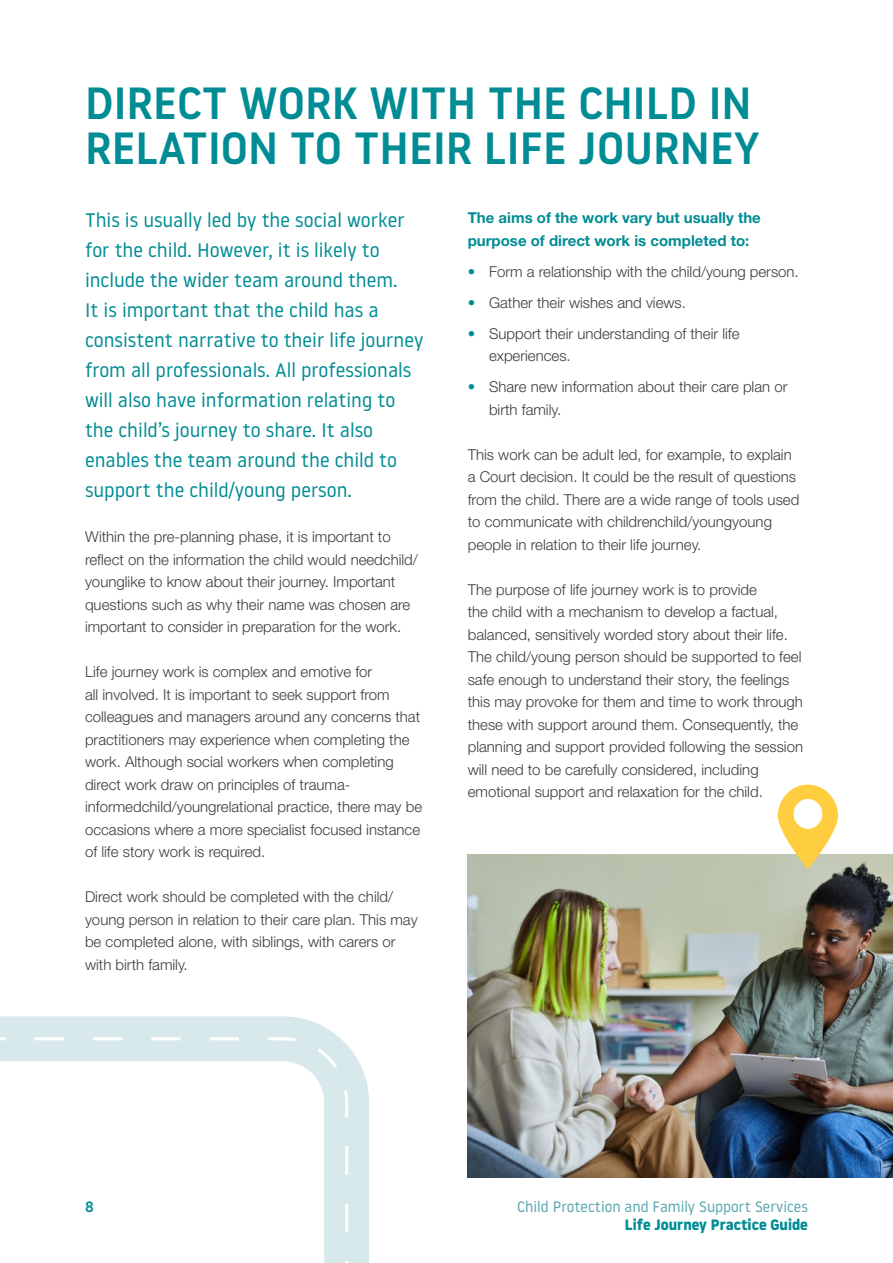
<style>
.page{position:relative;width:893px;height:1263px;background:#fff}
.page>*{position:absolute;margin:0;border:0;box-sizing:border-box;transform-origin:0 0}
.Section_Title{font:500 45px/45px "Noway";color:#008c94}
.Intro_Para_13_20{font:19.5px/30px "Noway";color:#008c94}
.Body_text_10_15{font:300 15px/22.5px "Helvetica Neue LT Std";color:#3c3c3b}
.Bullet_List{font:300 15px/22.5px "Helvetica Neue LT Std";color:#3c3c3b}
.Body_text_10_15-2{font:700 15px/22.5px "Helvetica Neue LT Std";color:#008c94}
.t1{font:15px "Noway";color:#57a7ae}
.t2{font:700 15px "Noway";color:#008c94}
.t3{font:500 15px "Noway";color:#008c94}
.s1{color:#008c94}
</style>
<div class="page">
<img style="left:468px;top:855px;width:425px;height:323px">
<svg style="left:0;top:1016px;width:369px;height:247px;background:#ddeced"></svg>
<svg style="left:0;top:1036px;width:350px;height:227px"></svg>
<svg style="left:778px;top:784px;width:60px;height:85px"></svg>
<h1 class="Section_Title" style="left:85px;top:80px;width:676px">DIRECT WORK WITH THE CHILD IN<br>RELATION TO THEIR LIFE JOURNEY</h1>
<p class="Intro_Para_13_20" style="left:85px;top:205px;width:340px">This is usually led by the social worker for the child. However, it is likely to include the wider team around them.<br>It is important that the child has a consistent narrative to their life journey from all professionals. All professionals will also have information relating to the child’s journey to share. It also enables the team around the child to support the child/young person.</p>
<p class="Body_text_10_15" style="left:85px;top:525px;width:334px">Within the pre-planning phase, it is important to reflect on the information the child would needchild/ younglike to know about their journey. Important questions such as why their name was chosen are important to consider in preparation for the work.</p>
<p class="Body_text_10_15" style="left:85px;top:660px;width:339px">Life journey work is complex and emotive for<br>all involved. It is important to seek support from colleagues and managers around any concerns that practitioners may experience when completing the work. Although social workers when completing direct work draw on principles of trauma&shy;informedchild/youngrelational practice, there may be occasions where a more specialist focused instance of life story work is required.</p>
<p class="Body_text_10_15" style="left:85px;top:885px;width:334px">Direct work should be completed with the child/ young person in relation to their care plan. This may be completed alone, with siblings, with carers or with birth family.</p>
<p class="Body_text_10_15-2" style="left:468px;top:206px;width:295px">The aims of the work vary but usually the purpose of direct work is completed to:</p>
<p class="Bullet_List" style="left:468px;top:260px;width:333px"><span class="s1">•</span> Form a relationship with the child/young person.</p>
<p class="Bullet_List" style="left:468px;top:291px;width:220px"><span class="s1">•</span> Gather their wishes and views.</p>
<p class="Bullet_List" style="left:489px;top:322px;width:252px;text-indent:-21px"><span class="s1">•</span> Support their understanding of their life experiences.</p>
<p class="Bullet_List" style="left:489px;top:375px;width:300px;text-indent:-21px"><span class="s1">•</span> Share new information about their care plan or birth family.</p>
<p class="Body_text_10_15" style="left:468px;top:443px;width:333px">This work can be adult led, for example, to explain a Court decision. It could be the result of questions from the child. There are a wide range of tools used to communicate with childrenchild/youngyoung people in relation to their life journey.</p>
<p class="Body_text_10_15" style="left:468px;top:578px;width:337px">The purpose of life journey work is to provide<br>the child with a mechanism to develop a factual, balanced, sensitively worded story about their life.<br>The child/young person should be supported to feel safe enough to understand their story, the feelings this may provoke for them and time to work through these with support around them. Consequently, the planning and support provided following the session will need to be carefully considered, including emotional support and relaxation for the child.</p>
<p class="t3" style="left:85px;top:1196px;width:10px">8</p>
<p class="t1" style="left:517px;top:1196px;width:292px">Child Protection and Family Support Services</p>
<p class="t2" style="left:625px;top:1215px;width:184px">Life Journey Practice Guide</p>
</div>
